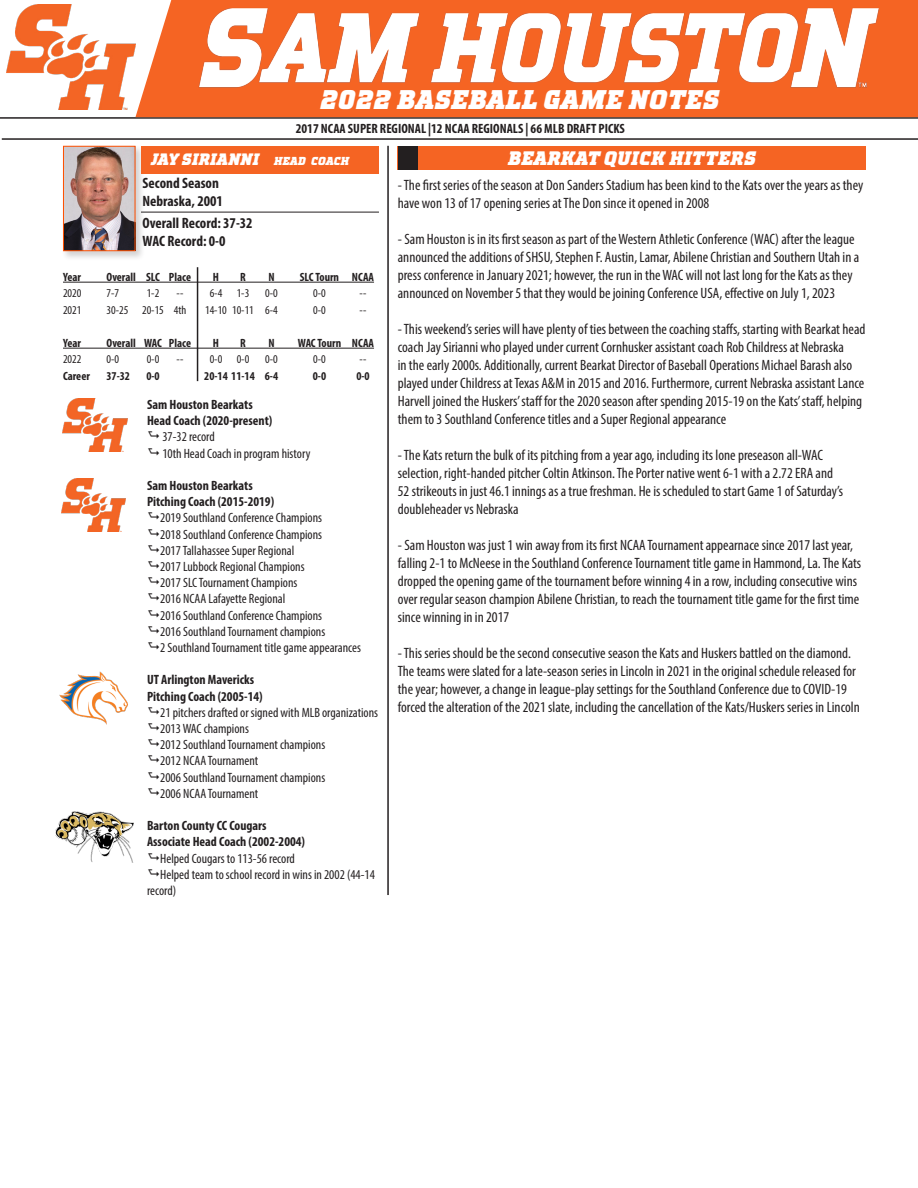
<style>
.page{position:relative;width:918px;height:1188px;background:#fff}
.page>*{position:absolute;margin:0;border:0;box-sizing:border-box;transform-origin:0 0}
.t1{font:italic 900 27px "TT Polls";color:#fff}
.t2{font:italic 900 19.5px "TT Polls";color:#fff}
.aroster{font:italic 900 16.5px "TT Polls";color:#fff}
.t3{font:condensed 15px/18px "Myriad Pro";color:#231f20}
.t4{font:700 condensed 15px "Myriad Pro";color:#231f20}
.t5{font:condensed 13.5px/16.2px "Myriad Pro";color:#231f20}
.t6{font:700 condensed 13.5px "Myriad Pro";color:#231f20}
.t7{font:700 condensed 12px "Myriad Pro";color:#231f20}
.t8{font:condensed 12px "Myriad Pro";color:#231f20}
.s1{font-size:11.55px}
</style>
<div class="page">
<hr style="left:0;top:117px;width:918px;height:2px;background:#231f20">
<hr style="left:2px;top:138px;width:916px;height:2px;background:#231f20">
<svg style="left:135px;top:0;width:783px;height:117px;background:#f56f32"></svg>
<img style="left:6px;top:4px;width:130px;height:106px">
<img style="left:169px;top:5px;width:717px;height:88px">
<hr style="left:63px;top:282px;width:311px;height:1px;background:#231f20">
<hr style="left:63px;top:348px;width:311px;height:1px;background:#231f20">
<hr style="left:197px;top:267px;width:1px;height:114px;background:#231f20">
<div style="left:62px;top:144px;width:83px;height:117px;background:#231f20;opacity:.2"></div>
<img style="left:65px;top:148px;width:69px;height:101px">
<div style="left:63px;top:146px;width:73px;height:105px;border:1px solid #fe5000"></div>
<img style="left:59px;top:671px;width:69px;height:54px">
<div style="left:142px;top:146px;width:237px;height:27px;background:#f56423"></div>
<hr style="left:141px;top:212px;width:238px;height:1px;background:#231f20">
<img style="left:56px;top:812px;width:78px;height:51px">
<img style="left:62px;top:399px;width:65px;height:53px">
<img style="left:61px;top:478px;width:65px;height:53px">
<hr style="left:387px;top:146px;width:2px;height:749px;background:#231f20">
<div style="left:398px;top:146px;width:468px;height:24px;background:#f56423"></div>
<div style="left:398px;top:146px;width:19px;height:24px;background:#231f20"></div>
<h1 class="t1" style="left:320px;top:82px;width:401px">2022 BASEBALL GAME NOTES</h1>
<p class="t6" style="left:296px;top:120px;width:331px">2017 NCAA SUPER REGIONAL |12 NCAA REGIONALS | 66 MLB DRAFT PICKS</p>
<p class="aroster" style="left:151px;top:149px;width:200px">JAY SIRIANNI <span class="s1">HEAD COACH</span></p>
<p class="t4" style="left:142px;top:173px;width:78px">Second Season</p>
<p class="t4" style="left:142px;top:191px;width:82px">Nebraska, 2001</p>
<p class="t4" style="left:142px;top:214px;width:112px">Overall Record: 37-32</p>
<p class="t4" style="left:142px;top:232px;width:85px">WAC Record: 0-0</p>
<p class="t7" style="left:63px;top:269px;width:19px">Year</p>
<p class="t7" style="left:106px;top:269px;width:86px">Overall SLC Place</p>
<p class="t7" style="left:213px;top:269px;width:8px">H</p>
<p class="t7" style="left:240px;top:269px;width:7px">R</p>
<p class="t7" style="left:268px;top:269px;width:8px">N</p>
<p class="t7" style="left:300px;top:269px;width:76px">SLC Tourn NCAA</p>
<p class="t8" style="left:63px;top:286px;width:20px">2020</p>
<p class="t8" style="left:106px;top:286px;width:14px">7-7</p>
<p class="t8" style="left:147px;top:286px;width:14px">1-2</p>
<p class="t8" style="left:177px;top:286px;width:8px">--</p>
<p class="t8" style="left:210px;top:286px;width:41px">6-4 1-3</p>
<p class="t8" style="left:265px;top:286px;width:14px">0-0</p>
<p class="t8" style="left:313px;top:286px;width:14px">0-0</p>
<p class="t8" style="left:360px;top:286px;width:8px">--</p>
<p class="t8" style="left:63px;top:303px;width:20px">2021</p>
<p class="t8" style="left:106px;top:303px;width:81px">30-25 20-15 4th</p>
<p class="t8" style="left:205px;top:303px;width:74px">14-10 10-11 6-4</p>
<p class="t8" style="left:313px;top:303px;width:14px">0-0</p>
<p class="t8" style="left:360px;top:303px;width:8px">--</p>
<p class="t7" style="left:63px;top:335px;width:19px">Year</p>
<p class="t7" style="left:106px;top:335px;width:86px">Overall WAC Place</p>
<p class="t7" style="left:213px;top:335px;width:8px">H</p>
<p class="t7" style="left:240px;top:335px;width:7px">R</p>
<p class="t7" style="left:268px;top:335px;width:8px">N</p>
<p class="t7" style="left:298px;top:335px;width:78px">WAC Tourn NCAA</p>
<p class="t8" style="left:63px;top:352px;width:20px">2022</p>
<p class="t8" style="left:106px;top:352px;width:14px">0-0</p>
<p class="t8" style="left:147px;top:352px;width:14px">0-0</p>
<p class="t8" style="left:177px;top:352px;width:8px">--</p>
<p class="t8" style="left:210px;top:352px;width:41px">0-0 0-0</p>
<p class="t8" style="left:265px;top:352px;width:14px">0-0</p>
<p class="t8" style="left:313px;top:352px;width:14px">0-0</p>
<p class="t8" style="left:360px;top:352px;width:8px">--</p>
<p class="t7" style="left:63px;top:368px;width:28px">Career</p>
<p class="t7" style="left:106px;top:368px;width:25px">37-32</p>
<p class="t7" style="left:146px;top:368px;width:15px">0-0</p>
<p class="t7" style="left:204px;top:368px;width:75px">20-14 11-14 6-4</p>
<p class="t7" style="left:313px;top:368px;width:15px">0-0</p>
<p class="t7" style="left:356px;top:368px;width:15px">0-0</p>
<p class="t6" style="left:147px;top:396px;width:107px">Sam Houston Bearkats</p>
<p class="t6" style="left:147px;top:412px;width:127px">Head Coach (2020-present)</p>
<p class="t5" style="left:162px;top:429px;width:54px">37-32 record</p>
<p class="t5" style="left:162px;top:445px;width:150px">10th Head Coach in program history</p>
<p class="t6" style="left:147px;top:477px;width:107px">Sam Houston Bearkats</p>
<p class="t6" style="left:147px;top:493px;width:129px">Pitching Coach (2015-2019)</p>
<p class="t5" style="left:160px;top:510px;width:163px">2019 Southland Conference Champions</p>
<p class="t5" style="left:160px;top:526px;width:163px">2018 Southland Conference Champions</p>
<p class="t5" style="left:160px;top:542px;width:136px">2017 Tallahassee Super Regional</p>
<p class="t5" style="left:160px;top:558px;width:146px">2017 Lubbock Regional Champions</p>
<p class="t5" style="left:160px;top:574px;width:139px">2017 SLC Tournament Champions</p>
<p class="t5" style="left:160px;top:591px;width:127px">2016 NCAA Lafayette Regional</p>
<p class="t5" style="left:160px;top:607px;width:163px">2016 Southland Conference Champions</p>
<p class="t5" style="left:160px;top:623px;width:167px">2016 Southland Tournament champions</p>
<p class="t5" style="left:160px;top:639px;width:202px">2 Southland Tournament title game appearances</p>
<p class="t6" style="left:147px;top:671px;width:109px">UT Arlington Mavericks</p>
<p class="t6" style="left:147px;top:688px;width:117px">Pitching Coach (2005-14)</p>
<p class="t5" style="left:160px;top:704px;width:219px">21 pitchers drafted or signed with MLB organizations</p>
<p class="t5" style="left:160px;top:720px;width:90px">2013 WAC champions</p>
<p class="t5" style="left:160px;top:736px;width:167px">2012 Southland Tournament champions</p>
<p class="t5" style="left:160px;top:753px;width:100px">2012 NCAA Tournament</p>
<p class="t5" style="left:160px;top:769px;width:167px">2006 Southland Tournament champions</p>
<p class="t5" style="left:160px;top:785px;width:100px">2006 NCAA Tournament</p>
<p class="t6" style="left:147px;top:817px;width:121px">Barton County CC Cougars</p>
<p class="t6" style="left:147px;top:833px;width:160px">Associate Head Coach (2002-2004)</p>
<p class="t5" style="left:160px;top:850px;width:136px">Helped Cougars to 113-56 record</p>
<p class="t5" style="left:147px;top:866px;width:229px;text-indent:13px">Helped team to school record in wins in 2002 (44-14 record)</p>
<p class="t2" style="left:508px;top:146px;width:250px">BEARKAT QUICK HITTERS</p>
<p class="t3" style="left:398px;top:176px;width:467px">- The first series of the season at Don Sanders Stadium has been kind to the Kats over the years as they have won 13 of 17 opening series at The Don since it opened in 2008</p>
<p class="t3" style="left:398px;top:230px;width:463px">- Sam Houston is in its first season as part of the Western Athletic Conference (WAC) after the league announced the additions of SHSU, Stephen F. Austin, Lamar, Abilene Christian and Southern Utah in a press conference in January 2021; however, the run in the WAC will not last long for the Kats as they announced on November 5 that they would be joining Conference USA, effective on July 1, 2023</p>
<p class="t3" style="left:398px;top:320px;width:469px">- This weekend’s series will have plenty of ties between the coaching staffs, starting with Bearkat head coach Jay Sirianni who played under current Cornhusker assistant coach Rob Childress at Nebraska<br>in the early 2000s. Additionally, current Bearkat Director of Baseball Operations Michael Barash also played under Childress at Texas A&amp;M in 2015 and 2016. Furthermore, current Nebraska assistant Lance Harvell joined the Huskers’ staff for the 2020 season after spending 2015-19 on the Kats’ staff, helping them to 3 Southland Conference titles and a Super Regional appearance</p>
<p class="t3" style="left:398px;top:446px;width:447px">- The Kats return the bulk of its pitching from a year ago, including its lone preseason all-WAC selection, right-handed pitcher Coltin Atkinson. The Porter native went 6-1 with a 2.72 ERA and 52 strikeouts in just 46.1 innings as a true freshman. He is scheduled to start Game 1 of Saturday’s doubleheader vs Nebraska</p>
<p class="t3" style="left:398px;top:536px;width:465px">- Sam Houston was just 1 win away from its first NCAA Tournament appearnace since 2017 last year, falling 2-1 to McNeese in the Southland Conference Tournament title game in Hammond, La. The Kats dropped the opening game of the tournament before winning 4 in a row, including consecutive wins over regular season champion Abilene Christian, to reach the tournament title game for the first time since winning in in 2017</p>
<p class="t3" style="left:398px;top:644px;width:463px">- This series should be the second consecutive season the Kats and Huskers battled on the diamond.<br>The teams were slated for a late-season series in Lincoln in 2021 in the original schedule released for the year; however, a change in league-play settings for the Southland Conference due to COVID-19 forced the alteration of the 2021 slate, including the cancellation of the Kats/Huskers series in Lincoln</p>
</div>
